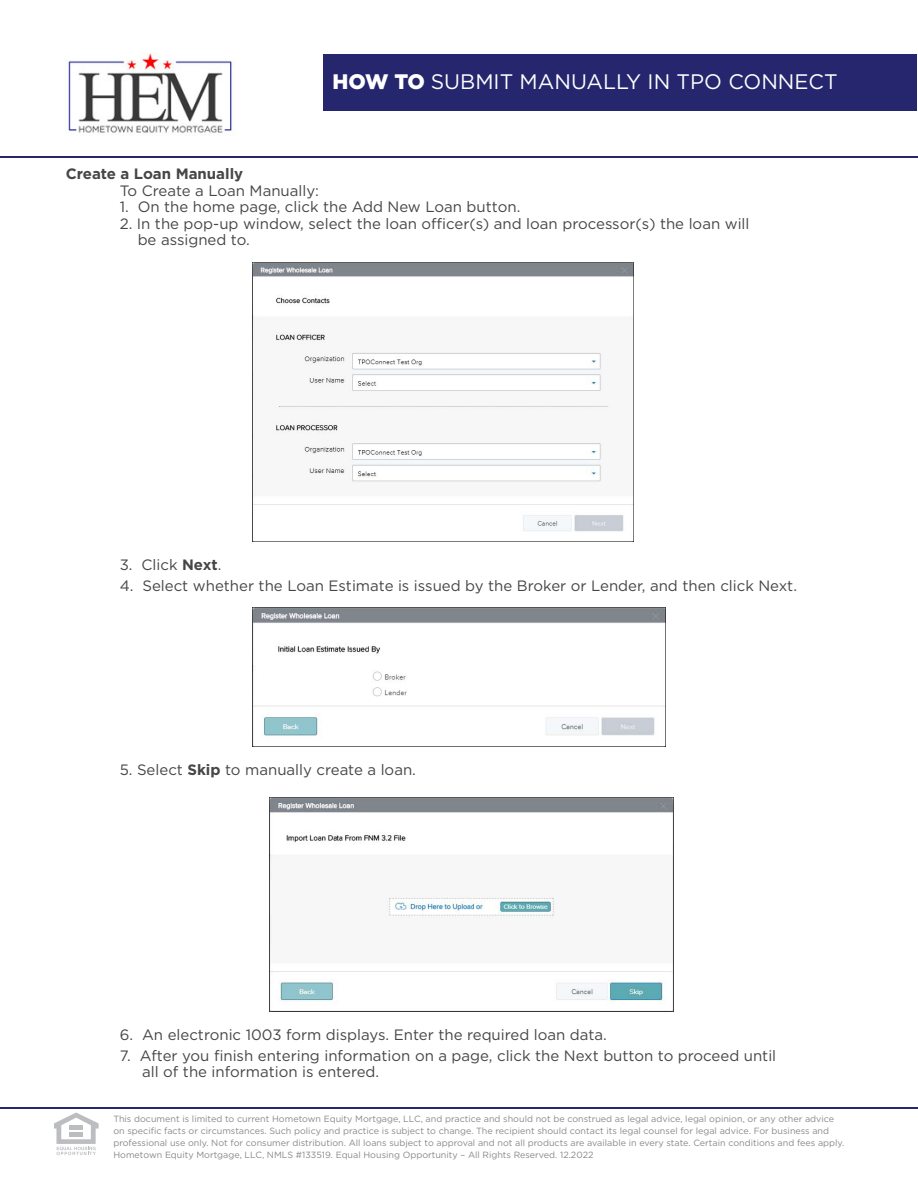
<style>
.page{position:relative;width:918px;height:1188px;background:#fff}
.page>*{position:absolute;margin:0;border:0;box-sizing:border-box;transform-origin:0 0}
.t1{font:21px "Gotham";color:#fff}
.t2{font:15px "Gotham";color:#454647}
.t3{font:700 15px "Gotham";color:#454647}
.t4{font:9px/12px "Gotham";color:#87898c}
.s1{font-weight:900}
.s2{font-weight:700}
</style>
<div class="page">
<div style="left:323px;top:55px;width:594px;height:56px;background:#25266d"></div>
<svg style="left:54px;top:1113px;width:45px;height:42px"></svg>
<div style="left:69px;top:1125px;width:14px;height:5px;background:#bcbdc0"></div>
<div style="left:69px;top:1132px;width:14px;height:5px;background:#bcbdc0"></div>
<hr style="left:0;top:1107px;width:918px;height:2px;background:#25266d">
<hr style="left:0;top:156px;width:918px;height:1px;background:#25266d">
<img style="left:252px;top:263px;width:382px;height:278px">
<img style="left:252px;top:608px;width:414px;height:138px">
<img style="left:269px;top:797px;width:405px;height:214px">
<img style="left:66px;top:54px;width:167px;height:79px">
<p class="t1" style="left:332px;top:68px;width:507px"><span class="s1">HOW TO</span> SUBMIT MANUALLY IN TPO CONNECT</p>
<p class="t3" style="left:66px;top:164px;width:179px">Create a Loan Manually</p>
<p class="t2" style="left:120px;top:181px;width:201px">To Create a Loan Manually:</p>
<p class="t2" style="left:120px;top:198px;width:402px">1. On the home page, click the Add New Loan button.</p>
<p class="t2" style="left:120px;top:214px;width:631px">2. In the pop-up window, select the loan officer(s) and loan processor(s) the loan will</p>
<p class="t2" style="left:138px;top:231px;width:114px">be assigned to.</p>
<p class="t2" style="left:120px;top:555px;width:103px">3. Click <span class="s2">Next</span>.</p>
<p class="t2" style="left:120px;top:576px;width:679px">4. Select whether the Loan Estimate is issued by the Broker or Lender, and then click Next.</p>
<p class="t2" style="left:120px;top:760px;width:298px">5. Select <span class="s2">Skip</span> to manually create a loan.</p>
<p class="t2" style="left:120px;top:1025px;width:489px">6. An electronic 1003 form displays. Enter the required loan data.</p>
<p class="t2" style="left:120px;top:1046px;width:658px">7. After you finish entering information on a page, click the Next button to proceed until</p>
<p class="t2" style="left:142px;top:1062px;width:239px">all of the information is entered.</p>
<p class="t4" style="left:113px;top:1113px;width:732px">This document is limited to current Hometown Equity Mortgage, LLC, and practice and should not be construed as legal advice, legal opinion, or any other advice on specific facts or circumstances. Such policy and practice is subject to change. The recipient should contact its legal counsel for legal advice. For business and professional use only. Not for consumer distribution. All loans subject to approval and not all products are available in every state. Certain conditions and fees apply.<br>Hometown Equity Mortgage, LLC, NMLS #133519. Equal Housing Opportunity – All Rights Reserved. 12.2022</p>
</div>
